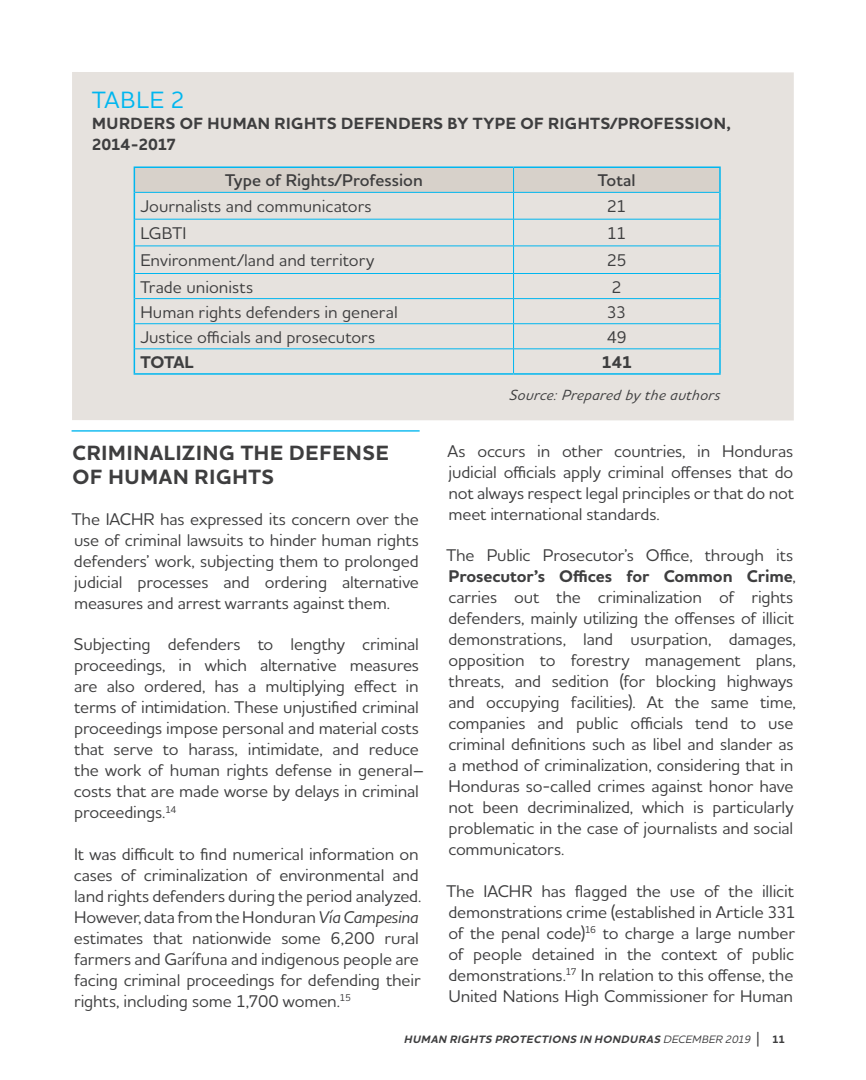
<style>
.page{position:relative;width:866px;height:1080px;background:#fff}
.page>*{position:absolute;margin:0;border:0;box-sizing:border-box;transform-origin:0 0}
.t1{font:500 24px "Houschka Alt Pro";letter-spacing:.03em;color:#00b6ef}
.Subheading{font:700 21px/24px "Houschka Alt Pro";letter-spacing:.035em;color:#3e3e3f}
.Body_Paragraph{font:500 17.25px/21px "Houschka Alt Pro";letter-spacing:-.01em;color:#3e3e3f}
.Subheading-2{font:500 17.25px "Houschka Alt Pro";color:#3e3e3f}
.Subheading-3{font:600 17.25px "Houschka Alt Pro";color:#3e3e3f}
.Subheading-4{font:700 17.25px "Houschka Alt Pro";letter-spacing:-.015em;color:#3e3e3f}
.t2{font:700 16.5px/21px "Houschka Alt Pro";letter-spacing:.03em;color:#3e3e3f}
.Image_Caption{font:italic 500 15px "Houschka Alt Pro";color:#3e3e3f}
.t3{font:italic 700 10.95px "Houschka Alt Pro";color:#3e3e3f}
.s1{font-style:italic}
.s2{font-weight:700}
.s3{font-weight:500}
.s4{font-weight:500;font-style:normal;font-size:16.35px}
.s5{font-style:normal}
</style>
<div class="page">
<div style="left:72px;top:72px;width:721px;height:349px;background:#e6e2de"></div>
<hr style="left:134px;top:166px;width:379px;height:2px;background:#00b6ef">
<hr style="left:513px;top:166px;width:207px;height:2px;background:#00b6ef">
<svg style="left:134px;top:167px;width:586px;height:206px"></svg>
<hr style="left:134px;top:373px;width:379px;height:2px;background:#00b6ef">
<hr style="left:513px;top:373px;width:207px;height:2px;background:#00b6ef">
<hr style="left:72px;top:430px;width:347px;height:2px;background:#00b6ef">
<p class="t1" style="left:92px;top:85px;width:94px">TABLE 2</p>
<p class="t2" style="left:92px;top:113px;width:640px">MURDERS OF HUMAN RIGHTS DEFENDERS BY TYPE OF RIGHTS/PROFESSION,<br>2014-2017</p>
<p class="Subheading-3" style="left:225px;top:169px;width:199px">Type of Rights/Profession</p>
<p class="Subheading-3" style="left:597px;top:169px;width:39px">Total</p>
<p class="Subheading-2" style="left:140px;top:195px;width:233px">Journalists and communicators</p>
<p class="Subheading-2" style="left:606px;top:195px;width:21px">21</p>
<p class="Subheading-2" style="left:140px;top:222px;width:47px">LGBTI</p>
<p class="Subheading-2" style="left:606px;top:222px;width:21px">11</p>
<p class="Subheading-2" style="left:140px;top:249px;width:235px">Environment/land and territory</p>
<p class="Subheading-2" style="left:606px;top:249px;width:22px">25</p>
<p class="Subheading-2" style="left:140px;top:276px;width:114px">Trade unionists</p>
<p class="Subheading-2" style="left:611px;top:276px;width:12px">2</p>
<p class="Subheading-2" style="left:140px;top:301px;width:259px">Human rights defenders in general</p>
<p class="Subheading-2" style="left:606px;top:301px;width:21px">33</p>
<p class="Subheading-2" style="left:140px;top:326px;width:236px">Justice officials and prosecutors</p>
<p class="Subheading-2" style="left:606px;top:326px;width:22px">49</p>
<p class="Subheading-4" style="left:140px;top:351px;width:55px">TOTAL</p>
<p class="Subheading-4" style="left:601px;top:351px;width:32px">141</p>
<p class="Image_Caption" style="left:508px;top:386px;width:216px">Source: Prepared by the authors</p>
<p class="Subheading" style="left:72px;top:441px;width:318px">CRIMINALIZING THE DEFENSE<br>OF HUMAN RIGHTS</p>
<p class="Body_Paragraph" style="left:72px;top:508px;width:348px;text-align:justify">The IACHR has expressed its concern over the use of criminal lawsuits to hinder human rights defenders’ work, subjecting them to prolonged judicial processes and ordering alternative measures and arrest warrants against them.</p>
<p class="Body_Paragraph" style="left:74px;top:634px;width:352px">Subjecting defenders to lengthy criminal proceedings, in which alternative measures are also ordered, has a multiplying effect in terms of intimidation. These unjustified criminal proceedings impose personal and material costs that serve to harass, intimidate, and reduce the work of human rights defense in general– costs that are made worse by delays in criminal proceedings.<sup>14</sup></p>
<p class="Body_Paragraph" style="left:74px;top:843px;width:349px">It was difficult to find numerical information on cases of criminalization of environmental and land rights defenders during the period analyzed.<br>However, data from the Honduran <span class="s1">Vía Campesina </span>estimates that nationwide some 6,200 rural farmers and Garífuna and indigenous people are facing criminal proceedings for defending their rights, including some 1,700 women.<sup>15</sup></p>
<p class="Body_Paragraph" style="left:447px;top:440px;width:347px;text-align:justify">As occurs in other countries, in Honduras judicial officials apply criminal offenses that do not always respect legal principles or that do not meet international standards.</p>
<p class="Body_Paragraph" style="left:446px;top:545px;width:351px">The Public Prosecutor’s Office, through its <span class="s2">Prosecutor’s Offices for Common Crime</span>, carries out the criminalization of rights defenders, mainly utilizing the offenses of illicit demonstrations, land usurpation, damages, opposition to forestry management plans, threats, and sedition (for blocking highways and occupying facilities). At the same time, companies and public officials tend to use criminal definitions such as libel and slander as a method of criminalization, considering that in Honduras so-called crimes against honor have not been decriminalized, which is particularly problematic in the case of journalists and social communicators.</p>
<p class="Body_Paragraph" style="left:446px;top:880px;width:351px">The IACHR has flagged the use of the illicit demonstrations crime (established in Article 331 of the penal code)<sup>16</sup> to charge a large number of people detained in the context of public demonstrations.<sup>17</sup> In relation to this offense, the United Nations High Commissioner for Human</p>
<p class="t3" style="left:404px;top:1033px;width:382px">HUMAN RIGHTS PROTECTIONS IN HONDURAS <span class="s3">DECEMBER 2019</span> <span class="s4">|</span> <span class="s5">1 1</span></p>
</div>
